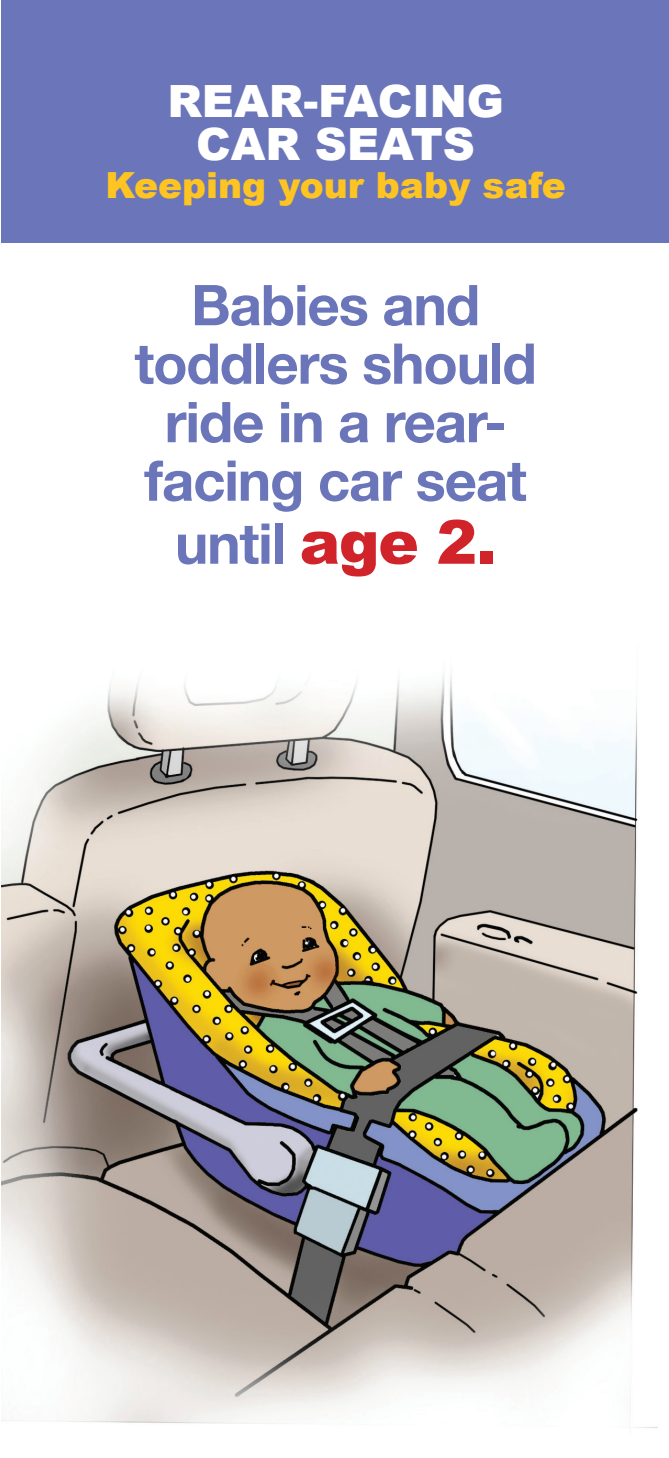
<style>
.page{position:relative;width:669px;height:1458px;background:#fff}
.page>*{position:absolute;margin:0;border:0;box-sizing:border-box;transform-origin:0 0}
.t1{font:700 56.25px/59.6px "Helvetica Neue";letter-spacing:-.02em;color:#6a76b9;text-align:center}
.t2{font:900 44.55px/42.8px "Arial";color:#fff}
.t3{font:900 36px "Arial";color:#fec422}
.s1{font-family:"Arial";font-weight:900;font-size:60.75px;color:#d1232a}
</style>
<div class="page">
<img style="left:1px;top:675px;width:657px;height:753px">
<div style="left:1px;top:0;width:667px;height:243px;background:#6a76b9"></div>
<p class="t2" style="left:196px;top:80px;width:309px;text-indent:-29px">rear-faci ng<br>CAR</p>
<p class="t2" style="left:315px;top:123px;width:162px">seats</p>
<p class="t3" style="left:105px;top:166px;width:461px">Keeping your baby safe</p>
<p class="t1" style="left:134px;top:274px;width:403px">Babies and toddlers should ride in a rear&shy;facing car seat until <span class="s1">age 2.</span></p>
</div>
